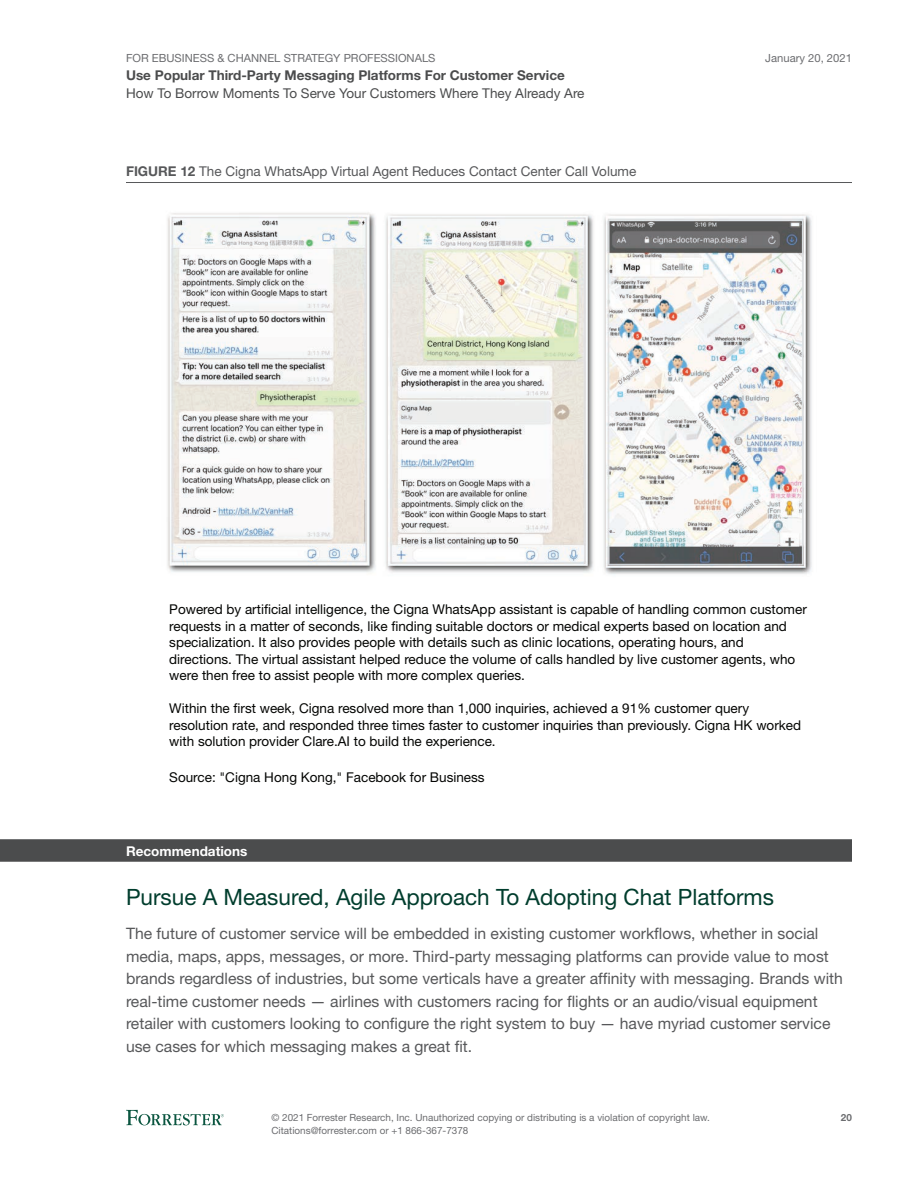
<style>
.page{position:relative;width:918px;height:1188px;background:#fff}
.page>*{position:absolute;margin:0;border:0;box-sizing:border-box;transform-origin:0 0}
.RecWIMHeading1{font:22.5px "Helvetica Neue LT Std";color:#003d2d}
.RecWIMParagraph{font:15.75px/22.5px "Helvetica Neue LT Std";color:#57585a}
.t1{font:13.5px/16.5px "Helvetica Neue LT Std";color:#040503}
.FigureFullPage{font:13.5px "Helvetica Neue LT Std";color:#57585a}
.t2{font:700 13.5px "Helvetica Neue LT Std";color:#4b4c4d}
.t3{font:13.5px "Helvetica Neue LT Std";color:#4b4c4d}
.RecWIMSectionLabel{font:700 13.5px "Helvetica Neue LT Std";color:#fff}
.t4{font:11.25px "Helvetica Neue LT Std";color:#6c6d70}
.t5{font:9.9px/12.8px "Helvetica Neue LT Std";color:#6c6d70}
.t6{font:700 9.9px "Helvetica Neue LT Std";color:#6c6d70}
.s1{font-weight:700}
</style>
<div class="page">
<svg style="left:126px;top:1110px;width:98px;height:15px"></svg>
<hr style="left:126px;top:182px;width:726px;height:1px;background:#57585a">
<img style="left:603px;top:214px;width:209px;height:361px">
<img style="left:385px;top:214px;width:209px;height:359px">
<img style="left:167px;top:212px;width:209px;height:360px">
<div style="left:0;top:839px;width:852px;height:23px;background:#4b4c4d"></div>
<p class="t4" style="left:126px;top:51px;width:311px">FOR EBUSINESS &amp; CHANNEL STRATEGY PROFESSIONALS</p>
<p class="t2" style="left:126px;top:67px;width:440px">Use Popular Third-Party Messaging Platforms For Customer Service</p>
<p class="t3" style="left:126px;top:85px;width:460px">How To Borrow Moments To Serve Your Customers Where They Already Are</p>
<p class="FigureFullPage" style="left:126px;top:163px;width:512px"><span class="s1">FIGURE 12</span> The Cigna WhatsApp Virtual Agent Reduces Contact Center Call Volume</p>
<p class="t4" style="left:765px;top:51px;width:88px">January 20, 2021</p>
<p class="t1" style="left:169px;top:601px;width:639px">Powered by artificial intelligence, the Cigna WhatsApp assistant is capable of handling common customer requests in a matter of seconds, like finding suitable doctors or medical experts based on location and specialization. It also provides people with details such as clinic locations, operating hours, and directions. The virtual assistant helped reduce the volume of calls handled by live customer agents, who were then free to assist people with more complex queries.</p>
<p class="t1" style="left:169px;top:700px;width:633px">Within the first week, Cigna resolved more than 1,000 inquiries, achieved a 91% customer query resolution rate, and responded three times faster to customer inquiries than previously. Cigna HK worked with solution provider Clare.AI to build the experience.</p>
<p class="t1" style="left:169px;top:769px;width:317px">Source: "Cigna Hong Kong," Facebook for Business</p>
<p class="RecWIMSectionLabel" style="left:126px;top:843px;width:123px">Recommendations</p>
<h1 class="RecWIMHeading1" style="left:126px;top:884px;width:650px">Pursue A Measured, Agile Approach To Adopting Chat Platforms</h1>
<p class="RecWIMParagraph" style="left:126px;top:922px;width:719px">The future of customer service will be embedded in existing customer workflows, whether in social media, maps, apps, messages, or more. Third-party messaging platforms can provide value to most brands regardless of industries, but some verticals have a greater affinity with messaging. Brands with real-time customer needs — airlines with customers racing for flights or an audio/visual equipment retailer with customers looking to configure the right system to buy — have myriad customer service use cases for which messaging makes a great fit.</p>
<p class="t5" style="left:272px;top:1111px;width:440px">© 2021 Forrester Research, Inc. Unauthorized copying or distributing is a violation of copyright law.<br>Citations@forrester.com or +1 866-367-7378</p>
<p class="t6" style="left:841px;top:1112px;width:13px">20</p>
</div>
